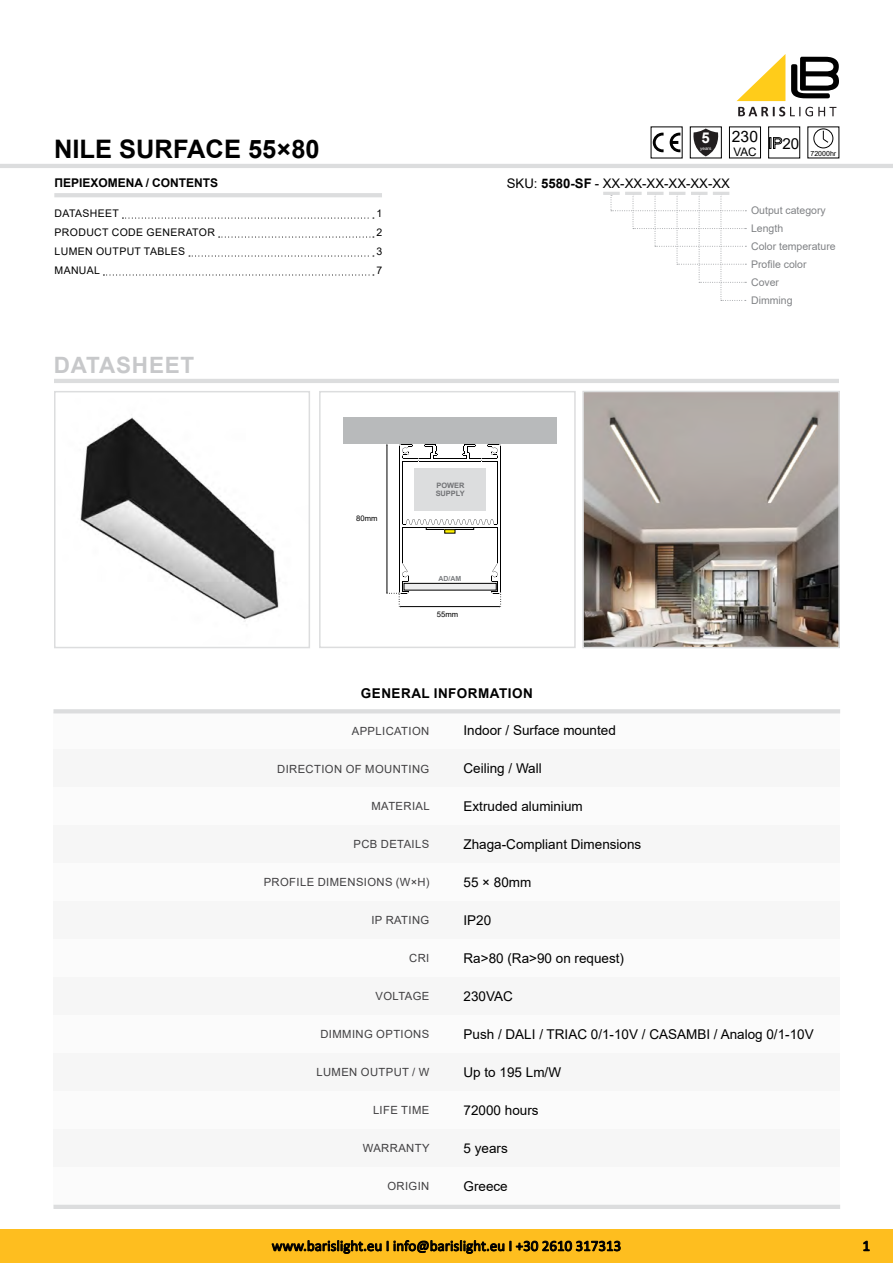
<style>
.page{position:relative;width:893px;height:1263px;background:#fff}
.page>*{position:absolute;margin:0;border:0;box-sizing:border-box;transform-origin:0 0}
.t1{font:700 25.5px "Arial";color:#000}
.t2{font:700 22.5px "Arial";letter-spacing:.035em;color:#c7c8ca}
.t3{font:15.6px "Arial";color:#000}
.t4{font:15.15px "Arial";color:#000}
.t5{font:15px "Calibri";color:#000}
.t6{font:700 15px "Arial";color:#fff}
.t7{font:13.5px "Arial";color:#000}
.t8{font:700 13.5px "Arial";letter-spacing:.035em;color:#000}
.t9{font:13.2px "Arial";color:#000}
.t10{font:700 12px "Arial";color:#000}
.t11{font:11.7px "Arial";color:#000}
.t12{font:11.25px "Arial";letter-spacing:.035em;color:#414042}
.t13{font:10.5px/18px "Arial";color:#808285}
.t14{font:10.5px "Arial";letter-spacing:.035em;color:#000}
.t15{font:7.65px "Arial";color:#000}
.t16{font:700 7.35px/7.9px "Arial";color:#717275}
.t17{font:7.05px "Arial";color:#000}
.t18{font:700 7.05px "Arial";color:#7c7e81}
.t19{font:4.65px "Arial";color:#fff}
.s1{font-weight:700}
</style>
<div class="page">
<svg style="left:738px;top:107px;width:98px;height:9px"></svg>
<svg style="left:791px;top:57px;width:48px;height:41px"></svg>
<svg style="left:737px;top:54px;width:48px;height:47px"></svg>
<div style="left:0;top:1229px;width:893px;height:34px;background:#febe1f"></div>
<svg style="left:272px;top:1240px;width:109px;height:13px"></svg>
<svg style="left:394px;top:1240px;width:110px;height:13px"></svg>
<svg style="left:510px;top:1241px;width:110px;height:10px"></svg>
<hr style="left:0;top:164px;width:893px;height:4px;background:#dcddde">
<svg style="left:863px;top:1241px;width:6px;height:10px"></svg>
<div style="left:343px;top:417px;width:213px;height:27px;background:#b8babb"></div>
<hr style="left:400px;top:606px;width:100px;height:1px;background:#000">
<hr style="left:387px;top:445px;width:1px;height:148px;background:#000">
<div style="left:404px;top:583px;width:92px;height:7px;background:#ededee"></div>
<div style="left:404px;top:583px;width:92px;height:7px;border:1px solid #000"></div>
<hr style="left:402px;top:461px;width:1px;height:63px;background:#000">
<hr style="left:498px;top:461px;width:1px;height:63px;background:#000">
<hr style="left:500px;top:446px;width:1px;height:146px;background:#000">
<svg style="left:491px;top:563px;width:10px;height:44px"></svg>
<hr style="left:498px;top:527px;width:1px;height:36px;background:#000">
<hr style="left:402px;top:527px;width:1px;height:36px;background:#000">
<svg style="left:386px;top:563px;width:24px;height:44px"></svg>
<svg style="left:399px;top:444px;width:102px;height:18px"></svg>
<hr style="left:399px;top:446px;width:1px;height:146px;background:#000">
<svg style="left:402px;top:519px;width:96px;height:14px"></svg>
<div style="left:445px;top:529px;width:10px;height:4px;border:1px solid #000"></div>
<div style="left:414px;top:468px;width:71px;height:43px;background:#dcddde"></div>
<div style="left:319px;top:391px;width:257px;height:257px;border:2px solid #dcddde"></div>
<svg style="left:653px;top:133px;width:11px;height:19px"></svg>
<svg style="left:670px;top:133px;width:10px;height:19px"></svg>
<div style="left:814px;top:129px;width:19px;height:19px;border:1px solid #000;border-radius:50%"></div>
<svg style="left:823px;top:131px;width:5px;height:11px"></svg>
<div style="left:729px;top:127px;width:32px;height:31px;background:#fff;border:1px solid #000"></div>
<svg style="left:690px;top:127px;width:31px;height:31px"></svg>
<svg style="left:691px;top:128px;width:30px;height:28px"></svg>
<svg style="left:769px;top:137px;width:13px;height:12px"></svg>
<svg style="left:122px;top:218px;width:252px;height:1px"></svg>
<svg style="left:219px;top:236px;width:155px;height:2px"></svg>
<svg style="left:189px;top:255px;width:185px;height:2px"></svg>
<svg style="left:103px;top:274px;width:271px;height:2px"></svg>
<hr style="left:54px;top:193px;width:328px;height:4px;background:#dcddde">
<hr style="left:54px;top:379px;width:785px;height:4px;background:#dcddde">
<svg style="left:610px;top:194px;width:136px;height:107px"></svg>
<hr style="left:603px;top:192px;width:17px;height:3px;background:#dcddde">
<hr style="left:625px;top:192px;width:17px;height:3px;background:#dcddde">
<hr style="left:647px;top:192px;width:16px;height:3px;background:#dcddde">
<hr style="left:669px;top:192px;width:16px;height:3px;background:#dcddde">
<hr style="left:691px;top:192px;width:16px;height:3px;background:#dcddde">
<hr style="left:713px;top:192px;width:16px;height:3px;background:#dcddde">
<div style="left:53px;top:711px;width:393px;height:38px;background:#fbfbfb"></div>
<div style="left:53px;top:787px;width:393px;height:38px;background:#fbfbfb"></div>
<div style="left:53px;top:863px;width:393px;height:38px;background:#fbfbfb"></div>
<div style="left:53px;top:825px;width:393px;height:38px;background:#f6f6f6"></div>
<div style="left:446px;top:711px;width:394px;height:38px;background:#fbfbfb"></div>
<div style="left:446px;top:787px;width:394px;height:38px;background:#fbfbfb"></div>
<div style="left:446px;top:863px;width:394px;height:38px;background:#fbfbfb"></div>
<div style="left:446px;top:825px;width:394px;height:38px;background:#f6f6f6"></div>
<div style="left:53px;top:749px;width:393px;height:38px;background:#f6f6f6"></div>
<div style="left:446px;top:749px;width:394px;height:38px;background:#f6f6f6"></div>
<hr style="left:53px;top:709px;width:787px;height:4px;background:#dcddde">
<div style="left:53px;top:1091px;width:393px;height:38px;background:#fbfbfb"></div>
<div style="left:446px;top:1091px;width:394px;height:38px;background:#fbfbfb"></div>
<div style="left:53px;top:1167px;width:393px;height:38px;background:#fbfbfb"></div>
<div style="left:53px;top:1015px;width:393px;height:38px;background:#fbfbfb"></div>
<div style="left:53px;top:1129px;width:393px;height:38px;background:#f6f6f6"></div>
<div style="left:53px;top:977px;width:393px;height:38px;background:#f6f6f6"></div>
<div style="left:53px;top:1053px;width:393px;height:38px;background:#f6f6f6"></div>
<div style="left:446px;top:1167px;width:394px;height:38px;background:#fbfbfb"></div>
<div style="left:446px;top:1015px;width:394px;height:38px;background:#fbfbfb"></div>
<div style="left:446px;top:1129px;width:394px;height:38px;background:#f6f6f6"></div>
<div style="left:446px;top:977px;width:394px;height:38px;background:#f6f6f6"></div>
<div style="left:446px;top:1053px;width:394px;height:38px;background:#f6f6f6"></div>
<hr style="left:53px;top:1205px;width:787px;height:4px;background:#dcddde">
<div style="left:53px;top:901px;width:393px;height:38px;background:#f6f6f6"></div>
<div style="left:446px;top:901px;width:394px;height:38px;background:#f6f6f6"></div>
<div style="left:53px;top:939px;width:393px;height:38px;background:#fbfbfb"></div>
<div style="left:446px;top:939px;width:394px;height:38px;background:#fbfbfb"></div>
<img style="left:585px;top:394px;width:252px;height:251px">
<div style="left:582px;top:391px;width:258px;height:257px;border:2px solid #dcddde"></div>
<img style="left:80px;top:417px;width:200px;height:205px">
<div style="left:54px;top:391px;width:256px;height:257px;border:2px solid #dcddde"></div>
<h1 class="t1" style="left:54px;top:131px;width:267px">NILE SURFACE 55×80</h1>
<p class="t10" style="left:54px;top:174px;width:165px">ΠΕΡΙΕΧΟΜΕΝΑ / CONTENTS</p>
<p class="t14" style="left:55px;top:206px;width:66px">Datasheet</p>
<p class="t14" style="left:376px;top:206px;width:7px">1</p>
<p class="t14" style="left:55px;top:225px;width:162px">product code generator</p>
<p class="t14" style="left:376px;top:225px;width:7px">2</p>
<p class="t14" style="left:55px;top:244px;width:132px">lumen output tables</p>
<p class="t14" style="left:376px;top:244px;width:7px">3</p>
<p class="t14" style="left:55px;top:263px;width:47px">manual</p>
<p class="t14" style="left:376px;top:263px;width:7px">7</p>
<h2 class="t2" style="left:54px;top:349px;width:111px">DATASHEET</h2>
<p class="t15" style="left:356px;top:513px;width:23px">80mm</p>
<p class="t3" style="left:732px;top:125px;width:28px">230</p>
<p class="t11" style="left:733px;top:143px;width:25px">VAC</p>
<p class="t6" style="left:702px;top:127px;width:10px">5</p>
<p class="t19" style="left:700px;top:145px;width:13px">years</p>
<p class="t4" style="left:782px;top:133px;width:18px">20</p>
<p class="t9" style="left:507px;top:174px;width:225px">SKU : <span class="s1">5580-SF</span> - XX-XX-XX-XX-XX-XX</p>
<p class="t17" style="left:810px;top:148px;width:27px">72000hr</p>
<p class="t13" style="left:751px;top:201px;width:86px">Output category<br>Length<br>Color temperature<br>Profile color<br>Cover<br>Dimming</p>
<p class="t16" style="left:436px;top:481px;width:30px">POWER<br>SUPPLY</p>
<p class="t18" style="left:438px;top:573px;width:24px">AD/AM</p>
<p class="t15" style="left:437px;top:609px;width:23px">55mm</p>
<p class="t8" style="left:361px;top:684px;width:21px">GENE</p>
<p class="t8" style="left:401px;top:684px;width:122px">RAL INFORMATION</p>
<p class="t12" style="left:352px;top:723px;width:79px">Application</p>
<p class="t7" style="left:464px;top:721px;width:154px">I ndoor / Surface mounted</p>
<p class="t12" style="left:277px;top:761px;width:154px">Direction of mounting</p>
<p class="t7" style="left:464px;top:759px;width:80px">Ceiling / Wall</p>
<p class="t12" style="left:372px;top:799px;width:60px">Material</p>
<p class="t7" style="left:464px;top:797px;width:121px">Extruded aluminium</p>
<p class="t12" style="left:353px;top:837px;width:77px">Pcb d etails</p>
<p class="t7" style="left:464px;top:835px;width:179px">Zhaga-Compliant Dimensions</p>
<p class="t12" style="left:264px;top:875px;width:167px">Profile dimensions (W×H)</p>
<p class="t7" style="left:464px;top:873px;width:69px">55 × 80mm</p>
<p class="t12" style="left:371px;top:912px;width:59px">IP Rating</p>
<p class="t7" style="left:464px;top:911px;width:29px">IP20</p>
<p class="t12" style="left:409px;top:950px;width:15px">CRI</p>
<p class="t7" style="left:464px;top:949px;width:162px">Ra&gt;80 (Ra&gt;90 on request)</p>
<p class="t12" style="left:375px;top:988px;width:55px">Voltage</p>
<p class="t7" style="left:464px;top:987px;width:51px">230VAC</p>
<p class="t12" style="left:320px;top:1026px;width:110px">Dimming options</p>
<p class="t7" style="left:464px;top:1025px;width:231px">Push / DALI / TRIAC 0/1-10V / CASAMBI</p>
<p class="t7" style="left:714px;top:1025px;width:101px">/ Analog 0/1-10V</p>
<p class="t12" style="left:316px;top:1064px;width:114px">lumen output / W</p>
<p class="t7" style="left:464px;top:1063px;width:99px">U p to 195 Lm/W</p>
<p class="t12" style="left:373px;top:1102px;width:58px">Life time</p>
<p class="t7" style="left:464px;top:1101px;width:77px">72000 hours</p>
<p class="t12" style="left:363px;top:1140px;width:68px">Warranty</p>
<p class="t12" style="left:387px;top:1178px;width:43px">Origin</p>
<p class="t7" style="left:464px;top:1139px;width:46px">5 years</p>
<p class="t7" style="left:464px;top:1176px;width:46px">Greece</p>
<p class="t5" style="left:272px;top:1235px;width:351px">www.barislight.eu I info@barislight.eu Ι +30 2610 317313</p>
<p class="t5" style="left:862px;top:1235px;width:9px">1</p>
</div>
